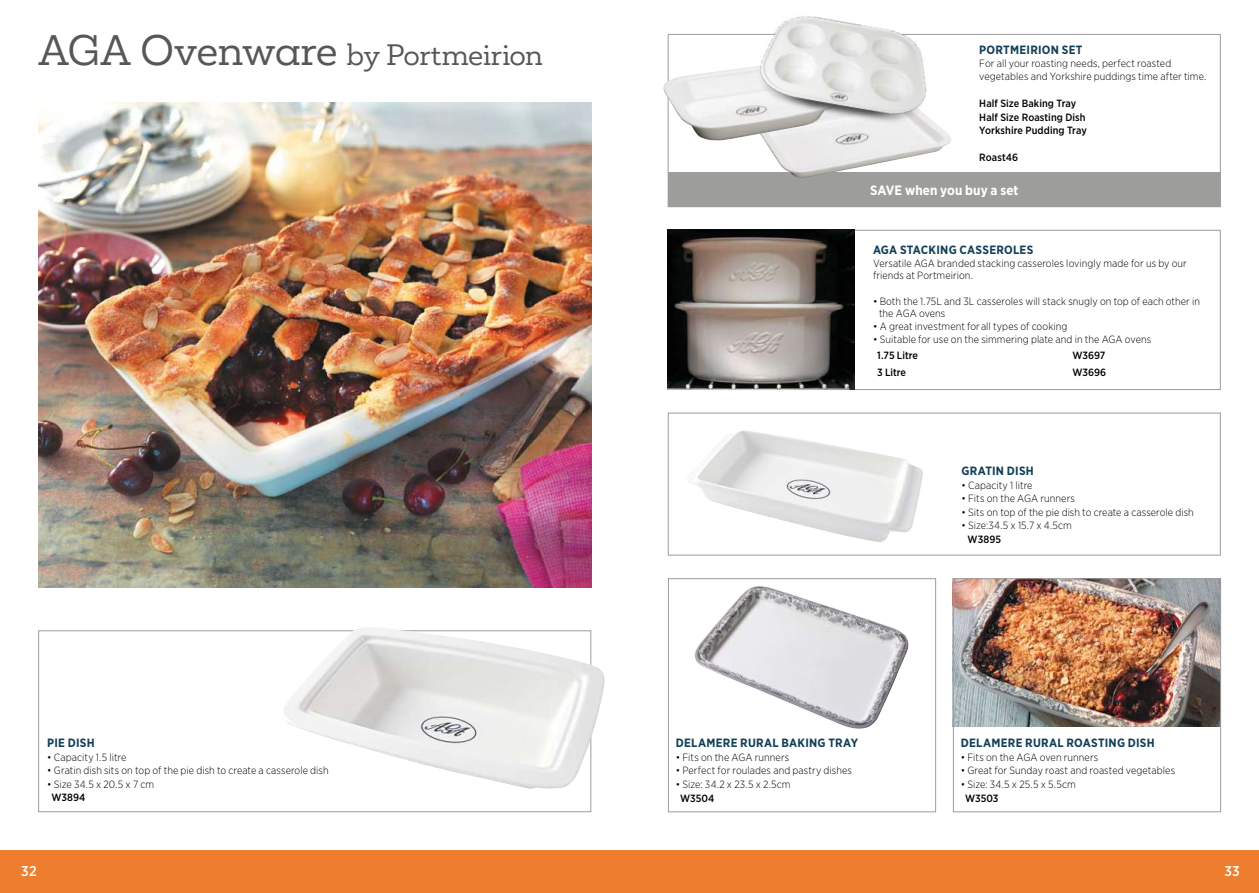
<style>
.page{position:relative;width:1259px;height:893px;background:#fff}
.page>*{position:absolute;margin:0;border:0;box-sizing:border-box;transform-origin:0 0}
.t1{font:27px "Mokoko";letter-spacing:-.02em;color:#575756}
.t2{font:500 14.25px "Gotham Narrow";color:#fff}
.t3{font:700 13.5px "Gotham Narrow";letter-spacing:.005em;color:#fff}
.t4{font:700 12px "Gotham Narrow";letter-spacing:.02em;color:#123f59}
.t5{font:300 10.5px/12px "Gotham Narrow";letter-spacing:.005em;color:#000}
.t6{font:500 10.5px/13.5px "Gotham Narrow";letter-spacing:.005em;color:#000}
.s1{font-size:39px}
</style>
<div class="page">
<div style="left:0;top:850px;width:629px;height:43px;background:#ef7d2e"></div>
<div style="left:629px;top:850px;width:630px;height:43px;background:#ef7d2e"></div>
<img style="left:952px;top:578px;width:267px;height:149px">
<div style="left:668px;top:578px;width:268px;height:234px;border:1px solid #9d9d9c"></div>
<div style="left:953px;top:578px;width:268px;height:234px;border:1px solid #9d9d9c"></div>
<img style="left:694px;top:586px;width:215px;height:143px">
<img style="left:38px;top:102px;width:553px;height:485px">
<div style="left:668px;top:413px;width:552px;height:142px;border:1px solid #9d9d9c"></div>
<img style="left:689px;top:430px;width:234px;height:112px">
<img style="left:276px;top:627px;width:329px;height:163px">
<div style="left:668px;top:173px;width:552px;height:34px;background:#9d9d9c"></div>
<img style="left:756px;top:138px;width:196px;height:40px">
<img style="left:663px;top:63px;width:180px;height:77px">
<img style="left:739px;top:16px;width:212px;height:122px">
<div style="left:668px;top:230px;width:552px;height:160px;border:1px solid #9d9d9c"></div>
<img style="left:668px;top:230px;width:186px;height:160px">
<h1 class="t1" style="left:38px;top:37px;width:506px"><span class="s1">AGA Ovenware</span> by Portmeirion</h1>
<p class="t4" style="left:47px;top:735px;width:49px">PIE DISH</p>
<p class="t5" style="left:47px;top:751px;width:81px">• Capacity 1.5 litre</p>
<p class="t5" style="left:47px;top:764px;width:283px">• Gratin dish sits on top of the pie dish to create a casserole dish</p>
<p class="t5" style="left:47px;top:778px;width:109px">• Size 34.5 x 20.5 x 7 cm</p>
<p class="t6" style="left:51px;top:791px;width:36px">W3894</p>
<p class="t4" style="left:979px;top:42px;width:105px">PORTMEIRION SET</p>
<p class="t5" style="left:979px;top:57px;width:228px;line-height:12.6px">For all your roasting needs, perfect roasted vegetables and Yorkshire puddings time after time.</p>
<p class="t6" style="left:979px;top:96px;width:109px">Half Size Baking Tray<br>Half Size Roasting Dish<br>Yorkshire Pudding Tray</p>
<p class="t6" style="left:979px;top:150px;width:40px">Roast46</p>
<p class="t3" style="left:870px;top:182px;width:150px">SAVE when you buy a set</p>
<p class="t4" style="left:873px;top:242px;width:162px">AGA STACKING CASSEROLES</p>
<p class="t5" style="left:873px;top:257px;width:315px">Versatile AGA branded stacking casseroles lovingly made for us by our friends at Portmeirion.</p>
<p class="t5" style="left:879px;top:295px;width:322px;text-indent:-6px">• Both the 1.75L and 3L casseroles will stack snugly on top of each other in the AGA ovens</p>
<p class="t5" style="left:873px;top:320px;width:196px">• A great investment forall types of cooking</p>
<p class="t5" style="left:873px;top:333px;width:280px">• Suitable for use on the simmering plate and in the AGA ovens</p>
<p class="t6" style="left:877px;top:349px;width:42px">1.75 Litre</p>
<p class="t6" style="left:1072px;top:349px;width:34px">W3697</p>
<p class="t6" style="left:877px;top:365px;width:30px">3 Litre</p>
<p class="t6" style="left:1072px;top:365px;width:35px">W3696</p>
<p class="t4" style="left:961px;top:464px;width:74px">GRATIN DISH</p>
<p class="t5" style="left:961px;top:479px;width:73px">• Capacity 1 litre</p>
<p class="t5" style="left:961px;top:492px;width:115px">• Fits on the AGA runners</p>
<p class="t5" style="left:961px;top:506px;width:234px">• Sits on top of the pie dish to create a casserole dish</p>
<p class="t5" style="left:961px;top:519px;width:112px">• Size:34.5 x 15.7 x 4.5cm</p>
<p class="t6" style="left:967px;top:532px;width:35px">W3895</p>
<p class="t4" style="left:676px;top:735px;width:184px">DELAMERE RURAL BAKING TRAY</p>
<p class="t5" style="left:676px;top:751px;width:115px">• Fits on the AGA runners</p>
<p class="t5" style="left:676px;top:764px;width:178px">• Perfect for roulades and pastry dishes</p>
<p class="t5" style="left:676px;top:778px;width:116px">• Size: 34.2 x 23.5 x 2.5cm</p>
<p class="t6" style="left:680px;top:792px;width:36px">W3504</p>
<p class="t4" style="left:960px;top:735px;width:195px">DELAMERE RURAL ROASTING DISH</p>
<p class="t5" style="left:960px;top:751px;width:139px">• Fits on the AGA oven runners</p>
<p class="t5" style="left:960px;top:764px;width:216px">• Great for Sunday roast and roasted vegetables</p>
<p class="t5" style="left:960px;top:778px;width:116px">• Size: 34.5 x 25.5 x 5.5cm</p>
<p class="t6" style="left:965px;top:792px;width:35px">W3503</p>
<h2 class="t2" style="left:21px;top:862px;width:17px">32</h2>
<h2 class="t2" style="left:1224px;top:862px;width:17px">33</h2>
</div>
